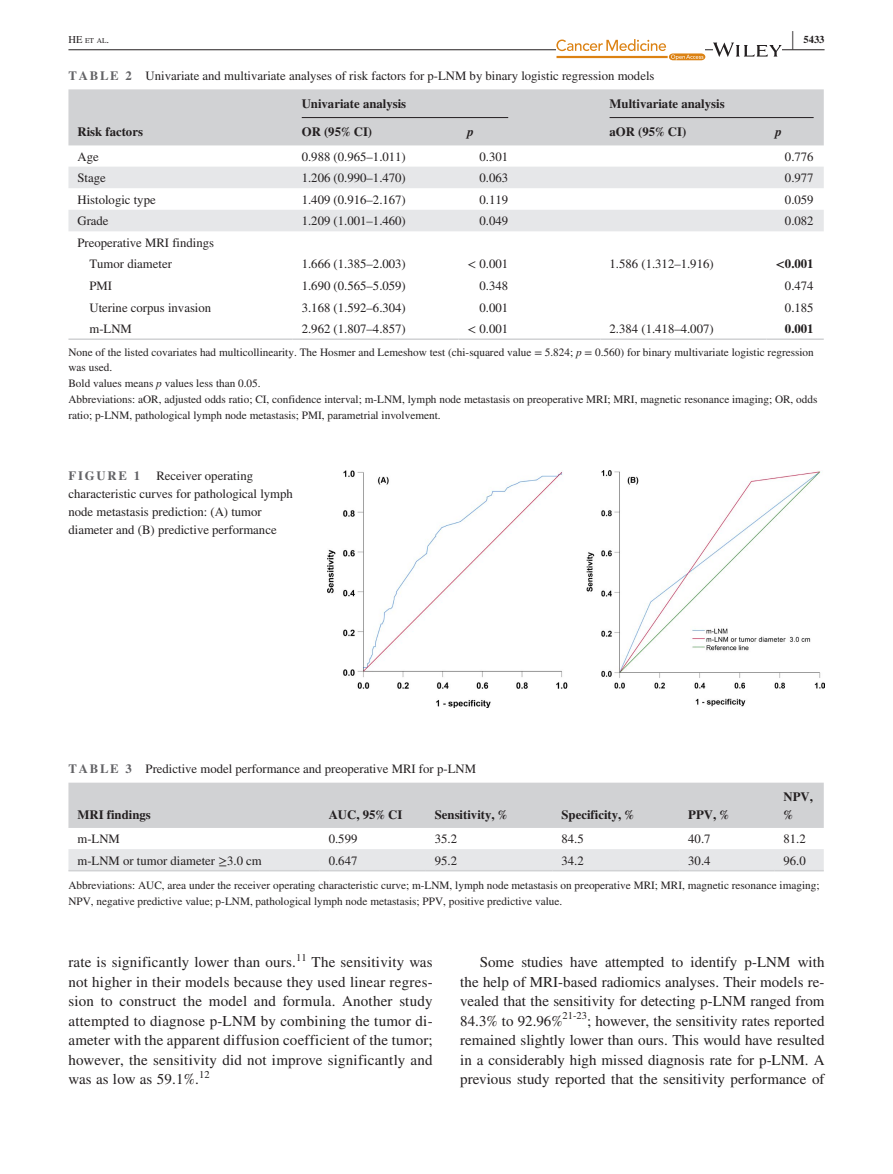
<style>
.page{position:relative;width:893px;height:1174px;background:#fff}
.page>*{position:absolute;margin:0;border:0;box-sizing:border-box;transform-origin:0 0}
.t1{font:700 25.95px "STIX";color:#231f20;scale:.36 1}
.t2{font:15px/19.5px "STIX";color:#231f20;text-align:justify}
.t3{font:12.75px/18px "STIX";color:#231f20}
.t4{font:700 12.75px/17.2px "STIX";color:#231f20}
.t5{font:700 12.75px "STIX";letter-spacing:.14em;color:#636366}
.t6{font:italic 700 12.75px "STIX";color:#231f20}
.t7{font:11.25px/15.8px "STIX";color:#231f20}
.t8{font:10.5px "STIX";letter-spacing:.005em;color:#231f20}
.t9{font:700 10.5px "STIX";color:#231f20}
.t10{font:7.35px "STIX";color:#231f20}
.s1{font-size:10.5px}
.s2{font-weight:700;color:#636366}
.s3{font-style:italic}
</style>
<div class="page">
<hr style="left:68px;top:49px;width:756px;height:1px;background:#231f20">
<svg style="left:556px;top:39px;width:149px;height:21px"></svg>
<svg style="left:713px;top:43px;width:69px;height:14px"></svg>
<div style="left:68px;top:89px;width:756px;height:56px;background:#d1d2d4"></div>
<svg style="left:68px;top:167px;width:756px;height:64px;fill:#e6e7e9"></svg>
<hr style="left:68px;top:338px;width:225px;height:2px;background:#d1d2d4">
<hr style="left:293px;top:338px;width:166px;height:2px;background:#d1d2d4">
<hr style="left:459px;top:338px;width:142px;height:2px;background:#d1d2d4">
<hr style="left:601px;top:338px;width:165px;height:2px;background:#d1d2d4">
<hr style="left:766px;top:338px;width:58px;height:2px;background:#d1d2d4">
<hr style="left:302px;top:117px;width:206px;height:1px;background:#231f20">
<hr style="left:610px;top:117px;width:204px;height:1px;background:#231f20">
<img style="left:327px;top:471px;width:497px;height:237px">
<div style="left:68px;top:782px;width:756px;height:46px;background:#d1d2d4"></div>
<div style="left:68px;top:849px;width:756px;height:21px;background:#e6e7e9"></div>
<hr style="left:68px;top:870px;width:252px;height:1px;background:#d1d2d4">
<hr style="left:320px;top:870px;width:106px;height:1px;background:#d1d2d4">
<hr style="left:426px;top:870px;width:126px;height:1px;background:#d1d2d4">
<hr style="left:552px;top:870px;width:127px;height:1px;background:#d1d2d4">
<hr style="left:679px;top:870px;width:95px;height:1px;background:#d1d2d4">
<hr style="left:774px;top:870px;width:50px;height:1px;background:#d1d2d4">
<h1 class="t1" style="left:792px;top:25px;width:7px">|</h1>
<p class="t10" style="left:68px;top:35px;width:42px"><span class="s1">HE</span> et al<span class="s1">.</span></p>
<p class="t9" style="left:803px;top:33px;width:22px">5433</p>
<p class="t3" style="left:68px;top:67px;width:587px"><span class="s2">TABLE 2</span> Univariate and multivariate analyses of risk factors for p-LNM by binary logistic regression models</p>
<p class="t4" style="left:77px;top:123px;width:67px">Risk factors</p>
<p class="t4" style="left:302px;top:95px;width:106px">Univariate analysis</p>
<p class="t4" style="left:610px;top:95px;width:117px">Multivariate analysis</p>
<p class="t4" style="left:302px;top:123px;width:72px">OR (95% CI)</p>
<p class="t6" style="left:468px;top:123px;width:8px">p</p>
<p class="t4" style="left:610px;top:123px;width:78px">aOR (95% CI)</p>
<p class="t6" style="left:775px;top:123px;width:8px">p</p>
<p class="t3" style="left:77px;top:148px;width:23px">Age</p>
<p class="t3" style="left:302px;top:148px;width:106px">0.988 (0.965–1.011)</p>
<p class="t3" style="left:479px;top:148px;width:30px">0.301</p>
<p class="t3" style="left:785px;top:148px;width:30px">0.776</p>
<p class="t3" style="left:77px;top:170px;width:30px">Stage</p>
<p class="t3" style="left:302px;top:170px;width:106px">1.206 (0.990–1.470)</p>
<p class="t3" style="left:479px;top:170px;width:30px">0.063</p>
<p class="t3" style="left:785px;top:170px;width:30px">0.977</p>
<p class="t3" style="left:77px;top:191px;width:80px">Histologic type</p>
<p class="t3" style="left:302px;top:191px;width:106px">1.409 (0.916–2.167)</p>
<p class="t3" style="left:479px;top:191px;width:30px">0.119</p>
<p class="t3" style="left:785px;top:191px;width:30px">0.059</p>
<p class="t3" style="left:77px;top:213px;width:33px">Grade</p>
<p class="t3" style="left:302px;top:213px;width:106px">1.209 (1.001–1.460)</p>
<p class="t3" style="left:479px;top:213px;width:30px">0.049</p>
<p class="t3" style="left:785px;top:213px;width:30px">0.082</p>
<p class="t3" style="left:89px;top:233px;width:126px;line-height:21.6px;text-indent:-12px">Preoperative MRI findings<br>Tumor diameter</p>
<p class="t3" style="left:302px;top:256px;width:106px">1.666 (1.385–2.003)</p>
<p class="t3" style="left:468px;top:256px;width:42px">&lt; 0.001</p>
<p class="t3" style="left:610px;top:256px;width:106px">1.586 (1.312–1.916)</p>
<p class="t4" style="left:775px;top:255px;width:40px">&lt;0.001</p>
<p class="t3" style="left:89px;top:278px;width:24px">PMI</p>
<p class="t3" style="left:302px;top:278px;width:106px">1.690 (0.565–5.059)</p>
<p class="t3" style="left:479px;top:278px;width:30px">0.348</p>
<p class="t3" style="left:785px;top:278px;width:30px">0.474</p>
<p class="t3" style="left:89px;top:299px;width:123px">Uterine corpus invasion</p>
<p class="t3" style="left:302px;top:299px;width:106px">3.168 (1.592–6.304)</p>
<p class="t3" style="left:479px;top:299px;width:30px">0.001</p>
<p class="t3" style="left:785px;top:299px;width:30px">0.185</p>
<p class="t3" style="left:89px;top:321px;width:44px">m-LNM</p>
<p class="t3" style="left:302px;top:321px;width:106px">2.962 (1.807–4.857)</p>
<p class="t3" style="left:468px;top:321px;width:42px">&lt; 0.001</p>
<p class="t3" style="left:610px;top:321px;width:106px">2.384 (1.418–4.007)</p>
<p class="t4" style="left:785px;top:320px;width:30px">0.001</p>
<p class="t7" style="left:68px;top:345px;width:750px">None of the listed covariates had multicollinearity. The Hosmer and Lemeshow test (chi-squared value = 5.824; <span class="s3">p</span> = 0.560) for binary multivariate logistic regression was used.<br>Bold values means <span class="s3">p</span> values less than 0.05.<br>Abbreviations: aOR, adjusted odds ratio; CI, confidence interval; m-LNM, lymph node metastasis on preoperative MRI; MRI, magnetic resonance imaging; OR, odds ratio; p-LNM, pathological lymph node metastasis; PMI, parametrial involvement.</p>
<p class="t5" style="left:68px;top:468px;width:73px">FIGURE 1</p>
<p class="t3" style="left:68px;top:468px;width:226px;text-indent:88px">Receiver operating characteristic curves for pathological lymph node metastasis prediction: (A) tumor diameter and (B) predictive performance</p>
<p class="t3" style="left:68px;top:760px;width:409px"><span class="s2">TABLE 3</span> Predictive model performance and preoperative MRI for p-LNM</p>
<p class="t4" style="left:77px;top:805px;width:75px">MRI findings</p>
<p class="t4" style="left:329px;top:805px;width:75px">AUC, 95% CI</p>
<p class="t4" style="left:435px;top:805px;width:74px">Sensitivity, %</p>
<p class="t4" style="left:561px;top:805px;width:74px">Specificity, %</p>
<p class="t4" style="left:688px;top:805px;width:42px">PPV, %</p>
<p class="t4" style="left:783px;top:788px;width:31px">NPV, %</p>
<p class="t3" style="left:77px;top:830px;width:44px">m-LNM</p>
<p class="t3" style="left:329px;top:830px;width:30px">0.599</p>
<p class="t3" style="left:435px;top:830px;width:24px">35.2</p>
<p class="t3" style="left:561px;top:830px;width:24px">84.5</p>
<p class="t3" style="left:688px;top:830px;width:24px">40.7</p>
<p class="t3" style="left:783px;top:830px;width:24px">81.2</p>
<p class="t3" style="left:77px;top:852px;width:186px">m-LNM or tumor diameter ≥3.0 cm</p>
<p class="t3" style="left:329px;top:852px;width:30px">0.647</p>
<p class="t3" style="left:435px;top:852px;width:24px">95.2</p>
<p class="t3" style="left:561px;top:852px;width:24px">34.2</p>
<p class="t3" style="left:688px;top:852px;width:24px">30.4</p>
<p class="t3" style="left:783px;top:852px;width:24px">96.0</p>
<p class="t7" style="left:68px;top:878px;width:753px">Abbreviations: AUC, area under the receiver operating characteristic curve; m-LNM, lymph node metastasis on preoperative MRI; MRI, magnetic resonance imaging;<br>NPV, negative predictive value; p-LNM, pathological lymph node metastasis; PPV, positive predictive value.</p>
<p class="t8" style="left:296px;top:950px;width:12px">11</p>
<p class="t2" style="left:68px;top:953px;width:366px;text-indent:243px">The sensitivity was not higher in their models because they used linear regres&shy;sion to construct the model and formula. Another study attempted to diagnose p-LNM by combining the tumor di&shy;ameter with the apparent diffusion coefficient of the tumor; however, the sensitivity did not improve significantly and was as low as 59.1%.</p>
<p class="t2" style="left:68px;top:953px;width:229px">rate is significantly lower than ours.</p>
<p class="t8" style="left:199px;top:1067px;width:12px">12</p>
<p class="t2" style="left:460px;top:953px;width:366px;text-indent:20px">Some studies have attempted to identify p-LNM with the help of MRI-based radiomics analyses. Their models re&shy;vealed that the sensitivity for detecting p-LNM ranged from 84.3% to 92.96%</p>
<p class="t8" style="left:563px;top:1008px;width:26px">21-23</p>
<p class="t2" style="left:460px;top:1012px;width:366px;text-indent:127px">; however, the sensitivity rates reported remained slightly lower than ours. This would have resulted in a considerably high missed diagnosis rate for p-LNM. A previous study reported that the sensitivity performance of</p>
</div>
